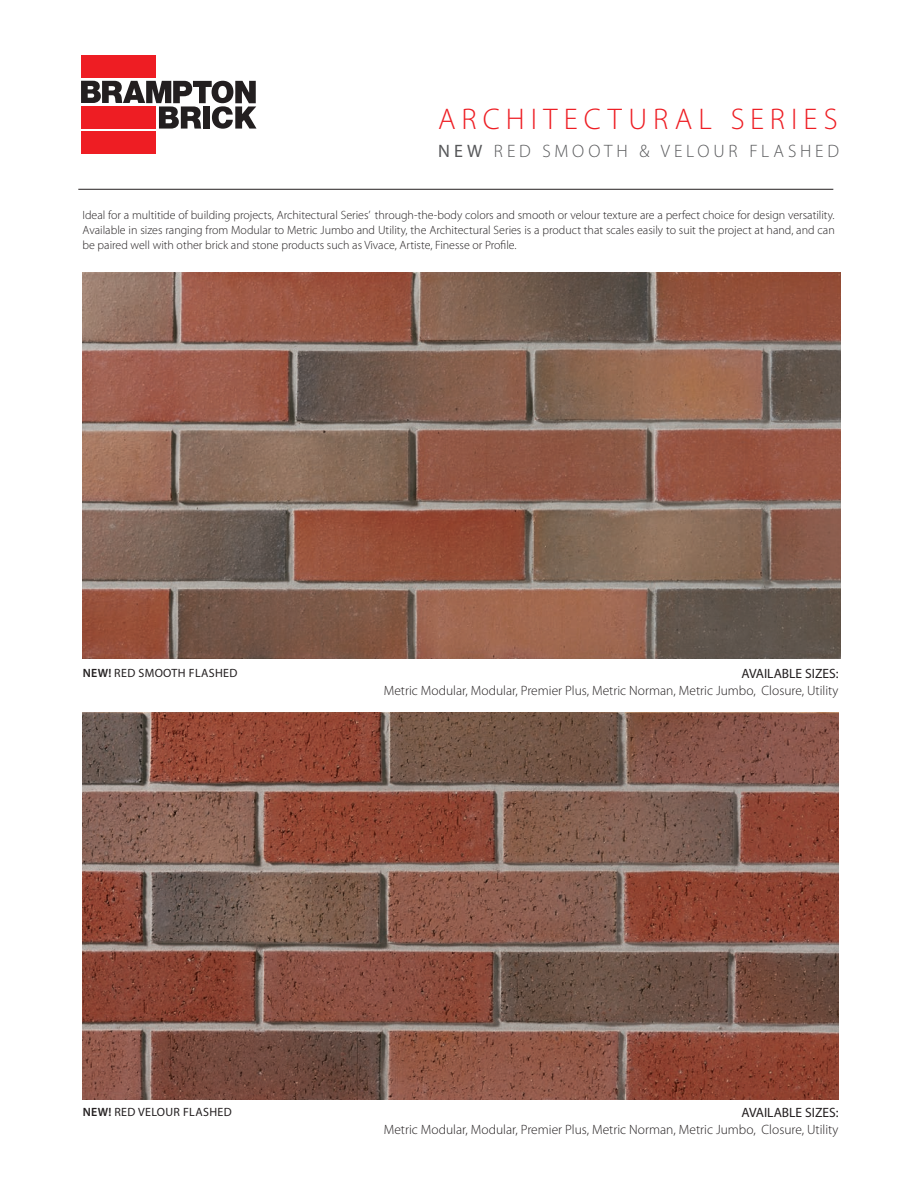
<style>
.page{position:relative;width:918px;height:1188px;background:#fff}
.page>*{position:absolute;margin:0;border:0;box-sizing:border-box;transform-origin:0 0}
.t1{font:300 30px "Myriad Pro";letter-spacing:.2em;color:#ee1d23}
.t2{font:300 18px "Myriad Pro";letter-spacing:.21em;color:#57585a}
.t3{font:300 13.5px/16.5px "Myriad Pro";color:#231f20;text-align:right}
.t4{font:300 12px/15px "Myriad Pro";color:#231f20;text-align:justify}
.t5{font:12px "Myriad Pro";letter-spacing:.03em;color:#231f20}
.s1{font-weight:400}
.s2{font-weight:600}
</style>
<div class="page">
<hr style="left:78px;top:189px;width:755px;height:1px;background:#231f20">
<div style="left:81px;top:56px;width:74px;height:22px;background:#ee1d23"></div>
<div style="left:81px;top:132px;width:74px;height:22px;background:#ee1d23"></div>
<svg style="left:81px;top:81px;width:175px;height:48px"></svg>
<img style="left:83px;top:272px;width:758px;height:387px">
<img style="left:83px;top:713px;width:756px;height:387px">
<p class="t1" style="left:438px;top:101px;width:401px">ARCHITECTURAL SERIES</p>
<p class="t2" style="left:438px;top:140px;width:402px"><span class="s1">NEW</span> RED SMOOTH &amp; VELOUR FLASHED</p>
<p class="t4" style="left:83px;top:207px;width:754px">Ideal for a multitide of building projects, Architectural Series’ through-the-body colors and smooth or velour texture are a perfect choice for design versatility.<br>Available in sizes ranging from Modular to Metric Jumbo and Utility, the Architectural Series is a product that scales easily to suit the project at hand, and can be paired well with other brick and stone products such as Vivace, Artiste, Finesse or Profile.</p>
<p class="t5" style="left:83px;top:666px;width:156px"><span class="s2">NEW!</span> RED SMOOTH FLASHED</p>
<p class="t3" style="left:384px;top:665px;width:456px"><span class="s1">AVAILABLE SIZES:<br></span>Metric Modular, Modular, Premier Plus, Metric Norman, Metric Jumbo, Closure, Utility</p>
<p class="t5" style="left:83px;top:1105px;width:151px"><span class="s2">NEW!</span> RED VELOUR FLASHED</p>
<p class="t3" style="left:384px;top:1104px;width:456px"><span class="s1">AVAILABLE SIZES:<br></span>Metric Modular, Modular, Premier Plus, Metric Norman, Metric Jumbo, Closure, Utility</p>
</div>
